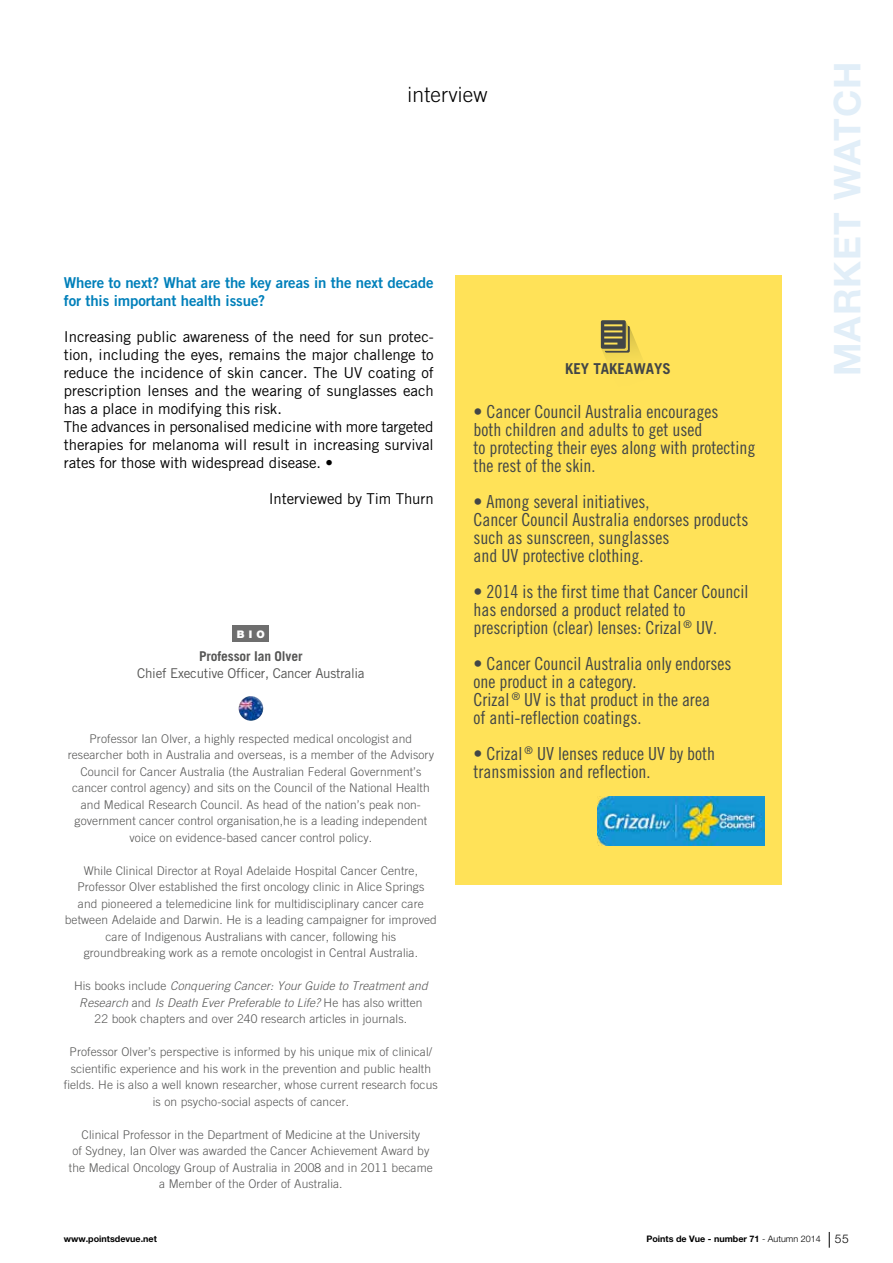
<style>
.page{position:relative;width:893px;height:1263px;background:#fff}
.page>*{position:absolute;margin:0;border:0;box-sizing:border-box;transform-origin:0 0}
.t1{font:700 36.9px "Helvetica Neue LT Std";letter-spacing:.03em;color:#e1eef8}
.t2{font:300 21px "Trade Gothic LT Std";letter-spacing:.01em;color:#000}
.t3{font:18px/18px "Trade Gothic LT Std Cn 18";color:#424647}
.t4{font:15px/18px "Trade Gothic LT Std";letter-spacing:-.005em;color:#000}
.t5{font:15px/18px "Trade Gothic LT Std Bd 2";letter-spacing:-.005em;color:#0080ba}
.t6{font:700 15px "Trade Gothic LT Std";color:#424647}
.t7{font:13.5px "Trade Gothic LT Std";letter-spacing:-.02em;color:#565655}
.t8{font:700 13.5px "Trade Gothic LT Std";letter-spacing:-.01em;color:#565655}
.t9{font:300 12px/16.5px "Trade Gothic LT Std";letter-spacing:.01em;color:#565655;text-align:center}
.t10{font:900 10.5px "Helvetica Neue LT Std";color:#fff}
.t11{font:700 9px "Helvetica Neue LT Std";color:#000}
.s1{font-style:italic}
.s2{font-weight:300}
.s3{font-weight:300;font-size:12px}
</style>
<div class="page">
<svg style="left:829px;top:1232px;width:1px;height:16px"></svg>
<div style="left:455px;top:275px;width:326px;height:609px;background:#ffe258"></div>
<svg style="left:601px;top:320px;width:40px;height:41px"></svg>
<div style="left:233px;top:626px;width:36px;height:16px;background:#6e6e6e"></div>
<img style="left:239px;top:696px;width:24px;height:25px;border-radius:12px">
<img style="left:597px;top:796px;width:167px;height:49px">
<h2 class="t2" style="left:408px;top:82px;width:81px">interview</h2>
<p class="t5" style="left:64px;top:273px;width:371px">Where to next? What are the key areas in the next decade for this important health issue?</p>
<p class="t4" style="left:64px;top:327px;width:372px">Increasing public awareness of the need for sun protec&shy;tion, including the eyes, remains the major challenge to reduce the incidence of skin cancer. The UV coating of prescription lenses and the wearing of sunglasses each has a place in modifying this risk.<br>The advances in personalised medicine with more targeted therapies for melanoma will result in increasing survival rates for those with widespread disease. •</p>
<p class="t4" style="left:269px;top:489px;width:167px">Interviewed by Tim Thurn</p>
<p class="t10" style="left:237px;top:628px;width:30px">BIO</p>
<p class="t8" style="left:199px;top:647px;width:105px">Professor Ian Olver</p>
<p class="t7" style="left:137px;top:665px;width:229px">Chief Executive Officer, Cancer Australia</p>
<p class="t9" style="left:68px;top:730px;width:368px">Professor Ian Olver, a highly respected medical oncologist and researcher both in Australia and overseas, is a member of the Advisory Council for Cancer Australia (the Australian Federal Government’s cancer control agency) and sits on the Council of the National Health and Medical Research Council. As head of the nation’s peak non&shy;government cancer control organisation,he is a leading independent voice on evidence-based cancer control policy.</p>
<p class="t9" style="left:65px;top:862px;width:374px">While Clinical Director at Royal Adelaide Hospital Cancer Centre, Professor Olver established the first oncology clinic in Alice Springs<br>and pioneered a telemedicine link for multidisciplinary cancer care between Adelaide and Darwin. He is a leading campaigner for improved care of Indigenous Australians with cancer, following his groundbreaking work as a remote oncologist in Central Australia.</p>
<p class="t9" style="left:74px;top:977px;width:355px">His books include <span class="s1">Conquering Cancer: Your Guide to Treatment and<br>Research</span> and <span class="s1">Is Death Ever Preferable to Life?</span> He has also written<br>22 book chapters and over 240 research articles in journals.</p>
<p class="t9" style="left:64px;top:1043px;width:375px">Professor Olver’s perspective is informed by his unique mix of clinical/ scientific experience and his work in the prevention and public health fields. He is also a well known researcher, whose current research focus is on psycho-social aspects of cancer.</p>
<p class="t9" style="left:69px;top:1126px;width:365px">Clinical Professor in the Department of Medicine at the University<br>of Sydney, Ian Olver was awarded the Cancer Achievement Award by the Medical Oncology Group of Australia in 2008 and in 2011 became a Member of the Order of Australia.</p>
<p class="t6" style="left:565px;top:360px;width:107px">KEY TAKEAWAYS</p>
<h3 class="t3" style="left:473px;top:402px;width:283px">• Cancer Council Australia encourages<br>both children and adults to get used<br>to protecting their eyes along with protecting the rest of the skin.</h3>
<h3 class="t3" style="left:473px;top:492px;width:276px">• Among several initiatives,<br>Cancer Council Australia endorses products such as sunscreen, sunglasses<br>and UV protective clothing.</h3>
<h3 class="t3" style="left:473px;top:582px;width:276px">• 2014 is the first time that Cancer Council has endorsed a product related to prescription (clear) lenses: Crizal <sup>®</sup> UV.</h3>
<h3 class="t3" style="left:473px;top:654px;width:259px">• Cancer Council Australia only endorses one product in a category.<br>Crizal <sup>®</sup> UV is that product in the area<br>of anti-reflection coatings.</h3>
<h3 class="t3" style="left:473px;top:744px;width:243px">• Crizal <sup>®</sup> UV lenses reduce UV by both transmission and reflection.</h3>
<h1 class="t1" style="left:824px;top:376px;width:316px;rotate:-90deg">MARKET WATCH</h1>
<p class="t11" style="left:64px;top:1233px;width:95px">www.pointsdevue.net</p>
<p class="t11" style="left:646px;top:1233px;width:204px">Points de Vue - number 71 <span class="s2">- Autumn 2014</span> <span class="s3">55</span></p>
</div>
